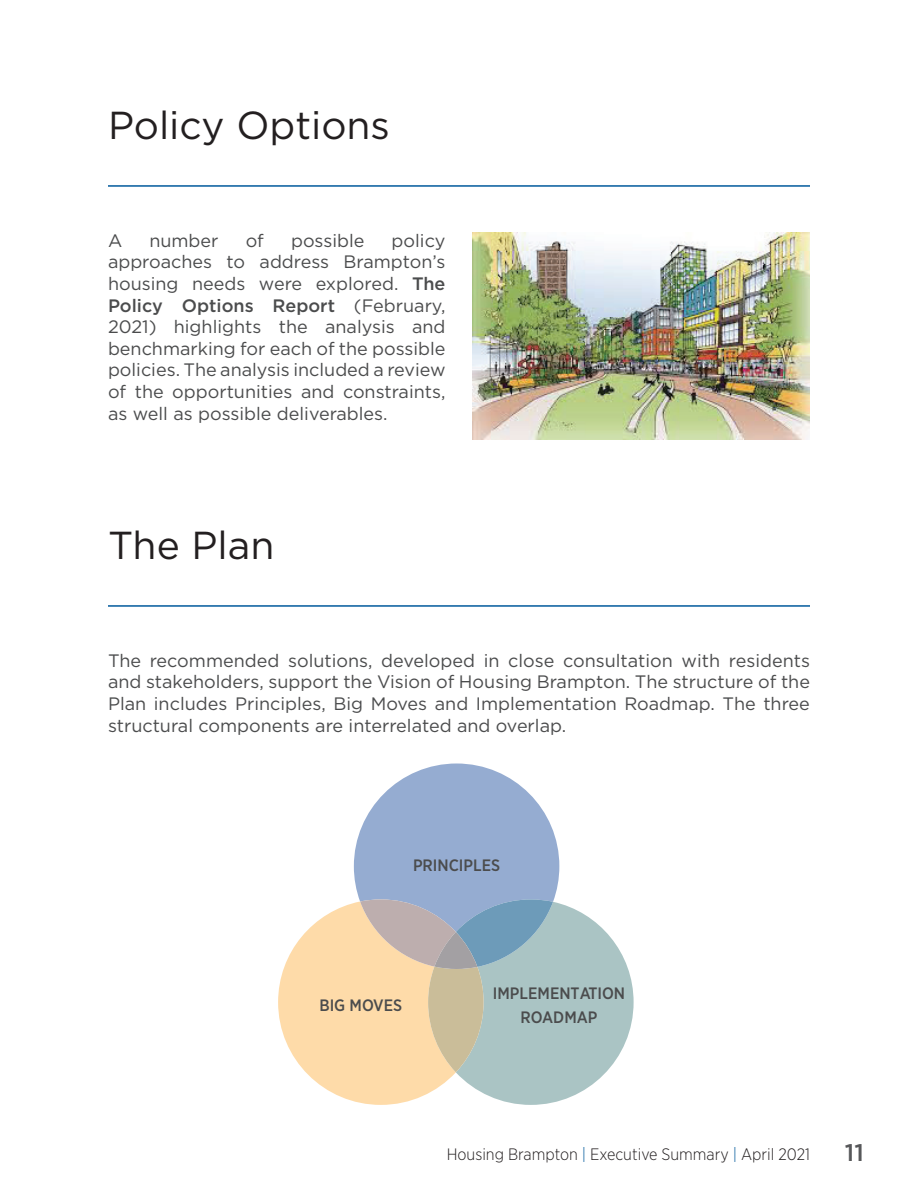
<style>
.page{position:relative;width:918px;height:1188px;background:#fff}
.page>*{position:absolute;margin:0;border:0;box-sizing:border-box;transform-origin:0 0}
.t1{font:39px "Gotham";color:#231f20}
.t2{font:500 24px "Gotham";color:#57585a}
.t3{font:18px/21.6px "Gotham";color:#4b4c4d;text-align:justify}
.t4{font:300 16.5px "Gotham Narrow";color:#231f20}
.t5{font:500 16.5px/24px "Gotham Narrow";color:#4b4c4d;text-align:center}
.s1{font-weight:500}
.s2{color:#00599b}
</style>
<div class="page">
<hr style="left:108px;top:185px;width:702px;height:2px;background:#00599b">
<hr style="left:108px;top:605px;width:702px;height:2px;background:#00599b">
<svg style="left:278px;top:764px;width:356px;height:341px"></svg>
<img style="left:472px;top:232px;width:338px;height:207px">
<h1 class="t1" style="left:108px;top:100px;width:284px">Policy Options</h1>
<p class="t3" style="left:108px;top:229px;width:16px">A</p>
<p class="t3" style="left:149px;top:229px;width:71px">number</p>
<p class="t3" style="left:246px;top:229px;width:20px">of</p>
<p class="t3" style="left:291px;top:229px;width:75px">possible</p>
<p class="t3" style="left:108px;top:229px;width:339px;text-indent:284px">policy approaches to address Brampton’s housing needs were explored. <span class="s1">The Policy Options Report</span> (February, 2021) highlights the analysis and benchmarking for each of the possible policies. The analysis included a review of the opportunities and constraints, as well as possible deliverables.</p>
<h1 class="t1" style="left:108px;top:520px;width:168px">The Plan</h1>
<p class="t3" style="left:108px;top:649px;width:704px">The recommended solutions, developed in close consultation with residents and stakeholders, support the Vision of Housing Brampton. The structure of the Plan includes Principles, Big Moves and Implementation Roadmap. The three structural components are interrelated and overlap.</p>
<p class="t5" style="left:413px;top:853px;width:89px">PRINCIPLES</p>
<p class="t5" style="left:319px;top:993px;width:84px">BIG MOVES</p>
<p class="t5" style="left:493px;top:981px;width:134px">IMPLEMENTATION<br>ROADMAP</p>
<p class="t4" style="left:447px;top:1144px;width:365px">Housing Brampton <span class="s2">|</span> Executive Summary <span class="s2">|</span> April 2021</p>
<h2 class="t2" style="left:845px;top:1137px;width:21px">11</h2>
</div>
